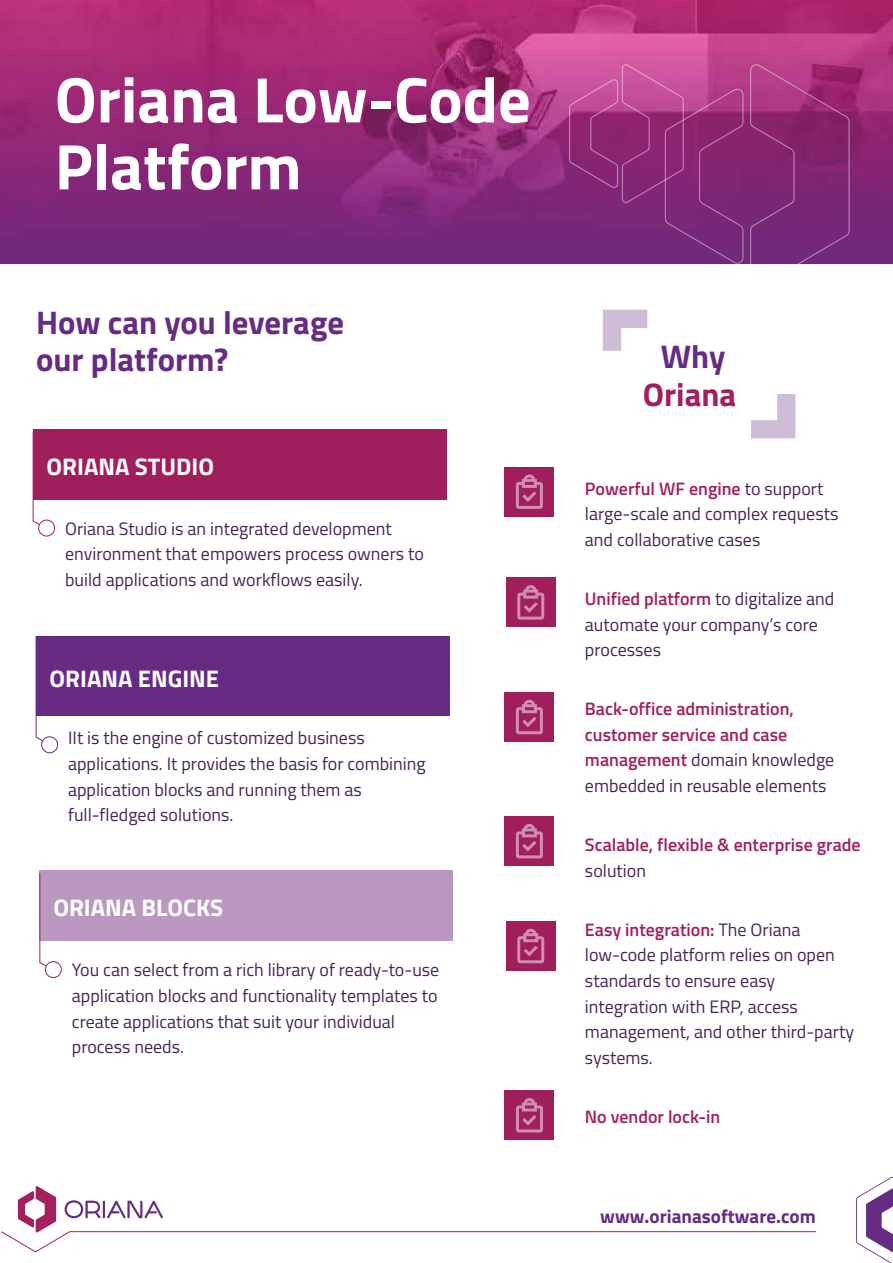
<style>
.page{position:relative;width:893px;height:1263px;background:#fff}
.page>*{position:absolute;margin:0;border:0;box-sizing:border-box;transform-origin:0 0}
.t1{font:700 64.5px/66.9px "Titillium Web";color:#fff}
.t2{font:700 32.7px/37.7px "Titillium Web";color:#662b82}
.t3{font:700 32.7px "Titillium Web";color:#a11f5c}
.t4{font:700 24px "Titillium Web";color:#fff}
.t5{font:700 19.05px "Titillium Web";color:#662b82}
.t6{font:18px/25.7px "Titillium";color:#452456}
.t7{font:600 18px/25.7px "Titillium";color:#a11f5c}
.s1{font-weight:600;color:#a11f5c}
.s2{font-weight:400;color:#452456}
</style>
<div class="page">
<img style="left:0;top:0;width:893px;height:263px">
<svg style="left:750px;top:64px;width:99px;height:200px;background:#882a75"></svg>
<svg style="left:569px;top:64px;width:175px;height:200px;background:#92327e"></svg>
<div style="left:33px;top:429px;width:413px;height:71px;background:#a11e5c"></div>
<svg style="left:33px;top:500px;width:14px;height:25px"></svg>
<div style="left:39px;top:520px;width:16px;height:16px;background:#fff;border-radius:50%"></div>
<div style="left:38px;top:520px;width:17px;height:16px;border:1px solid #a11e5c;border-radius:50%"></div>
<div style="left:36px;top:636px;width:413px;height:80px;background:#662b82"></div>
<svg style="left:36px;top:716px;width:9px;height:26px"></svg>
<div style="left:42px;top:737px;width:16px;height:16px;background:#fff;border-radius:50%"></div>
<div style="left:41px;top:736px;width:17px;height:17px;border:1px solid #662b82;border-radius:50%"></div>
<svg style="left:603px;top:310px;width:44px;height:41px"></svg>
<svg style="left:751px;top:394px;width:44px;height:44px"></svg>
<div style="left:505px;top:467px;width:49px;height:49px;background:#a11e5c"></div>
<div style="left:505px;top:692px;width:49px;height:49px;background:#a11e5c"></div>
<div style="left:505px;top:816px;width:49px;height:50px;background:#a11e5c"></div>
<div style="left:506px;top:577px;width:49px;height:49px;background:#a11e5c"></div>
<svg style="left:1px;top:1186px;width:815px;height:67px"></svg>
<svg style="left:856px;top:1177px;width:37px;height:86px"></svg>
<div style="left:40px;top:870px;width:413px;height:71px;background:#bb98bf"></div>
<svg style="left:39px;top:872px;width:7px;height:98px"></svg>
<div style="left:45px;top:961px;width:16px;height:16px;background:#fff;border-radius:50%"></div>
<div style="left:45px;top:961px;width:17px;height:17px;border:1px solid #a11e5c;border-radius:50%"></div>
<div style="left:506px;top:921px;width:49px;height:49px;background:#a11e5c"></div>
<div style="left:505px;top:1091px;width:49px;height:49px;background:#a11e5c"></div>
<svg style="left:516px;top:474px;width:27px;height:35px"></svg>
<svg style="left:517px;top:585px;width:27px;height:35px"></svg>
<svg style="left:516px;top:700px;width:27px;height:34px"></svg>
<svg style="left:516px;top:824px;width:27px;height:34px"></svg>
<svg style="left:517px;top:929px;width:27px;height:34px"></svg>
<svg style="left:516px;top:1098px;width:27px;height:34px"></svg>
<h1 class="t1" style="left:55px;top:63px;width:478px">Oriana Low-Code<br>Platform</h1>
<h2 class="t2" style="left:36px;top:302px;width:309px">How can you leverage our platform?</h2>
<h3 class="t4" style="left:47px;top:448px;width:169px">ORIANA STUDIO</h3>
<p class="t6" style="left:65px;top:515px;width:360px">Oriana Studio is an integrated development environment that empowers process owners to build applications and workflows easily.</p>
<h3 class="t4" style="left:50px;top:660px;width:171px">ORIANA ENGINE</h3>
<p class="t6" style="left:68px;top:724px;width:359px">IIt is the engine of customized business applications. It provides the basis for combining application blocks and running them as full-fledged solutions.</p>
<h3 class="t4" style="left:53px;top:889px;width:171px">ORIANA BLOCKS</h3>
<p class="t6" style="left:72px;top:956px;width:369px">You can select from a rich library of ready-to-use application blocks and functionality templates to create applications that suit your individual process needs.</p>
<h2 class="t2" style="left:661px;top:336px;width:66px">Why</h2>
<h2 class="t3" style="left:643px;top:369px;width:95px">Oriana</h2>
<p class="t6" style="left:585px;top:475px;width:255px"><span class="s1">Powerful WF engine</span> to support large-scale and complex requests and collaborative cases</p>
<p class="t6" style="left:585px;top:585px;width:251px"><span class="s1">Unified platform</span> to digitalize and automate your company’s core processes</p>
<p class="t7" style="left:585px;top:695px;width:251px">Back-office administration, customer service and case management <span class="s2">domain knowledge embedded in reusable elements</span></p>
<p class="t7" style="left:585px;top:831px;width:277px">Scalable, flexible &amp; enterprise grade</p>
<p class="t6" style="left:585px;top:857px;width:63px">solution</p>
<p class="t6" style="left:585px;top:915px;width:271px"><span class="s1">Easy integration:</span> The Oriana low-code platform relies on open standards to ensure easy integration with ERP, access management, and other third-party systems.</p>
<p class="t7" style="left:585px;top:1103px;width:137px">No vendor lock-in</p>
<p class="t5" style="left:600px;top:1202px;width:217px">www.orianasoftware.com</p>
</div>
